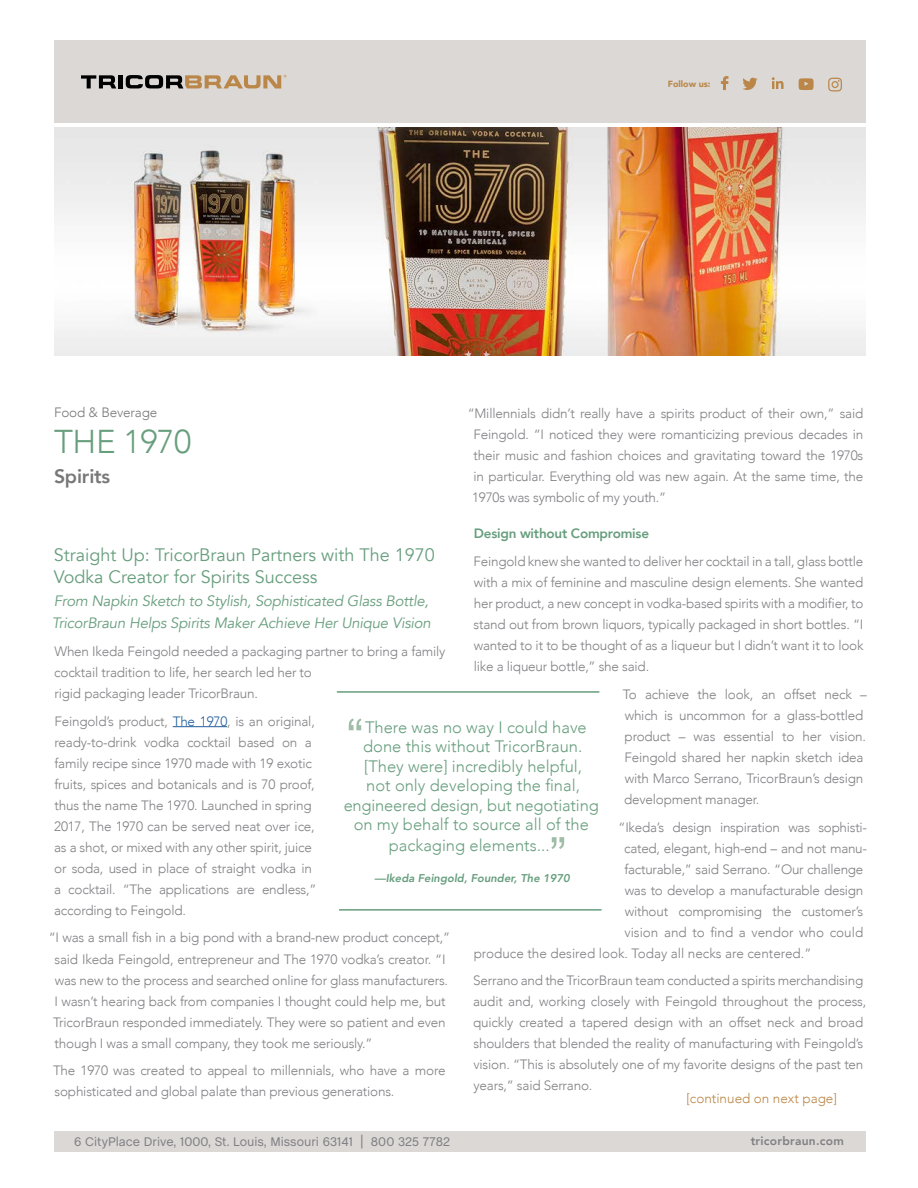
<style>
.page{position:relative;width:918px;height:1188px;background:#fff}
.page>*{position:absolute;margin:0;border:0;box-sizing:border-box;transform-origin:0 0}
.t1{font:50.7px "Arial";color:#a0bda8}
.t2{font:300 33px "Avenir";letter-spacing:-.01em;color:#679e7d}
.t3{font:800 19.5px "Avenir";letter-spacing:-.01em;color:#787878}
.t4{font:18px/22.5px "Avenir";color:#679e7d}
.t5{font:300 16.5px/19.5px "Avenir";color:#679e7d;text-align:center}
.t6{font:italic 15px/22.5px "Avenir";letter-spacing:-.015em;color:#679e7d}
.t7{font:300 13.5px/21px "Avenir";letter-spacing:-.015em;color:#807f83}
.t8{font:800 13.5px "Avenir";letter-spacing:-.015em;color:#679e7d}
.t9{font:300 13.5px "Avenir";color:#ba8748}
.t10{font:300 13.5px "Avenir";letter-spacing:-.01em;color:#787878}
.t11{font:12.75px "Chalet";color:#807f83}
.t12{font:800 12px "Avenir";letter-spacing:.02em;color:#807f83}
.t13{font:italic 800 11.25px "Avenir";color:#679e7d}
.t14{font:900 8.85px "Avenir";color:#b98747}
.s1{color:#215e9e}
.s2{font-size:15.3px}
</style>
<div class="page">
<div style="left:54px;top:1132px;width:811px;height:20px;background:#dbd8d6"></div>
<div style="left:54px;top:40px;width:811px;height:83px;background:#dbd8d6"></div>
<hr style="left:119px;top:75px;width:4px;height:13px;background:#000">
<svg style="left:81px;top:75px;width:35px;height:13px"></svg>
<svg style="left:126px;top:75px;width:160px;height:13px"></svg>
<svg style="left:721px;top:76px;width:7px;height:14px"></svg>
<svg style="left:772px;top:77px;width:12px;height:12px"></svg>
<svg style="left:742px;top:78px;width:16px;height:12px"></svg>
<svg style="left:799px;top:78px;width:15px;height:12px"></svg>
<hr style="left:173px;top:726px;width:54px;height:1px;background:#215e9e">
<hr style="left:337px;top:691px;width:262px;height:2px;background:#679e7d">
<hr style="left:339px;top:909px;width:263px;height:2px;background:#679e7d">
<img style="left:54px;top:127px;width:811px;height:228px">
<svg style="left:828px;top:78px;width:14px;height:13px"></svg>
<p class="t14" style="left:668px;top:77px;width:44px">Follow us:</p>
<p class="t7" style="left:472px;top:402px;width:393px;text-align:justify;text-indent:-4px">“Millennials didn’t really have a spirits product of their own,” said Feingold. “I noticed they were romanticizing previous decades in their music and fashion choices and gravitating toward the 1970s in particular. Everything old was new again. At the same time, the 1970s was symbolic of my youth.”</p>
<p class="t8" style="left:474px;top:523px;width:177px">Design without Compromise</p>
<p class="t7" style="left:474px;top:551px;width:392px;text-align:justify">Feingold knew she wanted to deliver her cocktail in a tall, glass bottle with a mix of feminine and masculine design elements. She wanted her product, a new concept in vodka-based spirits with a modifier, to stand out from brown liquors, typically packaged in short bottles. “I wanted to it to be thought of as a liqueur but I didn’t want it to look like a liqueur bottle,” she said.</p>
<p class="t7" style="left:623px;top:684px;width:245px">To achieve the look, an offset neck – which is uncommon for a glass-bottled product – was essential to her vision.<br>Feingold shared her napkin sketch idea with Marco Serrano, TricorBraun’s design development manager.</p>
<p class="t7" style="left:619px;top:817px;width:250px">“Ikeda’s design inspiration was sophisti-</p>
<p class="t7" style="left:624px;top:838px;width:244px">cated, elegant, high-end – and not manu-</p>
<p class="t7" style="left:624px;top:859px;width:240px">facturable,” said Serrano. “Our challenge</p>
<p class="t7" style="left:625px;top:880px;width:240px">was to develop a manufacturable design</p>
<p class="t7" style="left:625px;top:901px;width:240px">without compromising the customer’s</p>
<p class="t7" style="left:624px;top:922px;width:240px">vision and to find a vendor who could</p>
<p class="t7" style="left:474px;top:943px;width:339px">produce the desired look. Today all necks are centered.”</p>
<p class="t7" style="left:473px;top:970px;width:395px">Serrano and the TricorBraun team conducted a spirits merchandising audit and, working closely with Feingold throughout the process, quickly created a tapered design with an offset neck and broad shoulders that blended the reality of manufacturing with Feingold’s vision. “This is absolutely one of my favorite designs of the past ten years,” said Serrano.</p>
<p class="t10" style="left:54px;top:405px;width:105px">Food &amp; Beverage</p>
<h2 class="t2" style="left:54px;top:423px;width:139px">THE 1970</h2>
<h3 class="t3" style="left:54px;top:461px;width:58px">Spirits</h3>
<h3 class="t4" style="left:54px;top:544px;width:383px">Straight Up: TricorBraun Partners with The 1970<br>Vodka Creator for Spirits Success</h3>
<p class="t6" style="left:52px;top:590px;width:381px">From Napkin Sketch to Stylish, Sophisticated Glass Bottle,<br>TricorBraun Helps Spirits Maker Achieve Her Unique Vision</p>
<p class="t7" style="left:54px;top:641px;width:393px">When Ikeda Feingold needed a packaging partner to bring a family cocktail tradition to life, her search led her to<br>rigid packaging leader TricorBraun.</p>
<p class="t7" style="left:54px;top:711px;width:264px">Feingold’s product, <span class="s1">The 1970</span>, is an original, ready-to-drink vodka cocktail based on a family recipe since 1970 made with 19 exotic fruits, spices and botanicals and is 70 proof, thus the name The 1970. Launched in spring 2017, The 1970 can be served neat over ice, as a shot, or mixed with any other spirit, juice or soda, used in place of straight vodka in a cocktail. “The applications are endless,” according to Feingold.</p>
<p class="t7" style="left:53px;top:927px;width:399px;text-indent:-4px">“I was a small fish in a big pond with a brand-new product concept,” said Ikeda Feingold, entrepreneur and The 1970 vodka’s creator. “I was new to the process and searched online for glass manufacturers.<br>I wasn’t hearing back from companies I thought could help me, but TricorBraun responded immediately. They were so patient and even though I was a small company, they took me seriously.”</p>
<p class="t7" style="left:53px;top:1060px;width:394px">The 1970 was created to appeal to millennials, who have a more sophisticated and global palate than previous generations.</p>
<h1 class="t1" style="left:347px;top:704px;width:18px">“</h1>
<p class="t5" style="left:344px;top:717px;width:257px">There was no way I could have done this without TricorBraun. [They were] incredibly helpful,<br>not only developing the final, engineered design, but negotiating on my behalf to source all of the</p>
<p class="t5" style="left:389px;top:836px;width:162px">packaging elements...</p>
<h1 class="t1" style="left:550px;top:823px;width:18px">”</h1>
<p class="t13" style="left:374px;top:872px;width:197px">—Ikeda Feingold, Founder, The 1970</p>
<p class="t9" style="left:686px;top:1090px;width:152px">[continued on next page]</p>
<p class="t12" style="left:751px;top:1132px;width:95px">tricorbraun.com</p>
<p class="t11" style="left:74px;top:1134px;width:377px">6 CityPlace Drive, 1000, St. Louis, Missouri 63141 <span class="s2">|</span> 800 325 7782</p>
</div>
